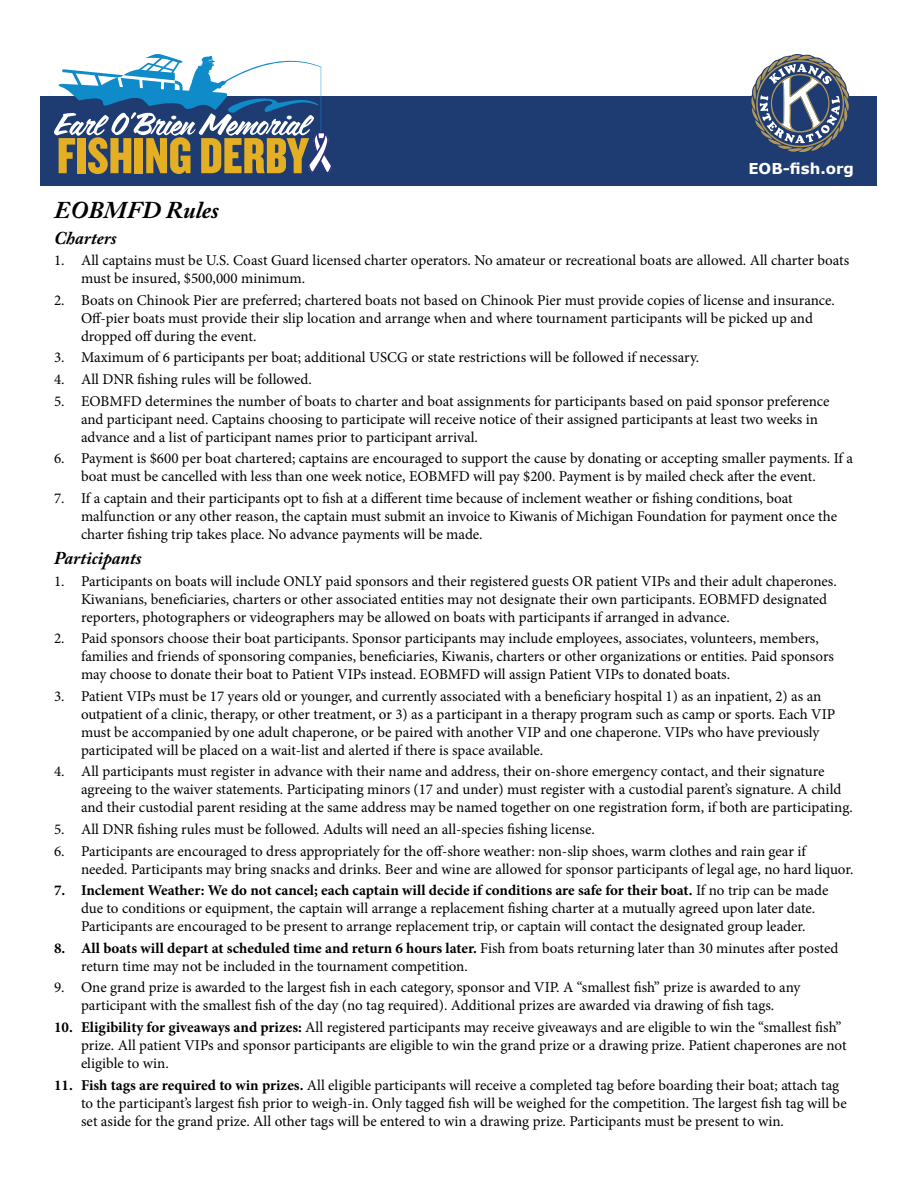
<style>
.page{position:relative;width:918px;height:1188px;background:#fff}
.page>*{position:absolute;margin:0;border:0;box-sizing:border-box;transform-origin:0 0}
.t1{font:italic 700 24px "Adobe Caslon Pro";color:#000}
.t2{font:italic 700 18px "Adobe Caslon Pro";color:#000}
.t3{font:15px/18px "Minion Pro";color:#000}
.t4{font:700 15px "Verdana";color:#fff}
.s1{font-weight:700}
</style>
<div class="page">
<div style="left:40px;top:96px;width:838px;height:90px;background:#1e3c71"></div>
<svg style="left:751px;top:54px;width:99px;height:98px"></svg>
<svg style="left:54px;top:54px;width:279px;height:120px"></svg>
<p class="t4" style="left:748px;top:159px;width:107px">EOB-fish.org</p>
<h1 class="t1" style="left:54px;top:196px;width:167px">EOBMFD Rules</h1>
<p class="t2" style="left:54px;top:227px;width:64px">Charters</p>
<p class="t3" style="left:81px;top:251px;width:770px;text-indent:-27px">1. All captains must be U.S. Coast Guard licensed charter operators. No amateur or recreational boats are allowed. All charter boats must be insured, $500,000 minimum.</p>
<p class="t3" style="left:81px;top:291px;width:756px;text-indent:-27px">2. Boats on Chinook Pier are preferred; chartered boats not based on Chinook Pier must provide copies of license and insurance.<br>Off-pier boats must provide their slip location and arrange when and where tournament participants will be picked up and dropped off during the event.</p>
<p class="t3" style="left:54px;top:349px;width:647px">3. Maximum of 6 participants per boat; additional USCG or state restrictions will be followed if necessary.</p>
<p class="t3" style="left:54px;top:370px;width:259px">4. All DNR fishing rules will be followed.</p>
<p class="t3" style="left:81px;top:392px;width:750px;text-indent:-27px">5. EOBMFD determines the number of boats to charter and boat assignments for participants based on paid sponsor preference and participant need. Captains choosing to participate will receive notice of their assigned participants at least two weeks in advance and a list of participant names prior to participant arrival.</p>
<p class="t3" style="left:81px;top:449px;width:774px;text-indent:-27px">6. Payment is $600 per boat chartered; captains are encouraged to support the cause by donating or accepting smaller payments. If a boat must be cancelled with less than one week notice, EOBMFD will pay $200. Payment is by mailed check after the event.</p>
<p class="t3" style="left:81px;top:489px;width:758px;text-indent:-27px">7. If a captain and their participants opt to fish at a different time because of inclement weather or fishing conditions, boat malfunction or any other reason, the captain must submit an invoice to Kiwanis of Michigan Foundation for payment once the charter fishing trip takes place. No advance payments will be made.</p>
<p class="t2" style="left:54px;top:547px;width:89px">Participants</p>
<p class="t3" style="left:81px;top:572px;width:757px;text-indent:-27px">1. Participants on boats will include ONLY paid sponsors and their registered guests OR patient VIPs and their adult chaperones.<br>Kiwanians, beneficiaries, charters or other associated entities may not designate their own participants. EOBMFD designated reporters, photographers or videographers may be allowed on boats with participants if arranged in advance.</p>
<p class="t3" style="left:81px;top:629px;width:755px;text-indent:-27px">2. Paid sponsors choose their boat participants. Sponsor participants may include employees, associates, volunteers, members, families and friends of sponsoring companies, beneficiaries, Kiwanis, charters or other organizations or entities. Paid sponsors may choose to donate their boat to Patient VIPs instead. EOBMFD will assign Patient VIPs to donated boats.</p>
<p class="t3" style="left:81px;top:687px;width:756px;text-indent:-27px">3. Patient VIPs must be 17 years old or younger, and currently associated with a beneficiary hospital 1) as an inpatient, 2) as an outpatient of a clinic, therapy, or other treatment, or 3) as a participant in a therapy program such as camp or sports. Each VIP must be accompanied by one adult chaperone, or be paired with another VIP and one chaperone. VIPs who have previously participated will be placed on a wait-list and alerted if there is space available.</p>
<p class="t3" style="left:81px;top:763px;width:773px;text-indent:-27px">4. All participants must register in advance with their name and address, their on-shore emergency contact, and their signature agreeing to the waiver statements. Participating minors (17 and under) must register with a custodial parent’s signature. A child and their custodial parent residing at the same address may be named together on one registration form, if both are participating.</p>
<p class="t3" style="left:54px;top:820px;width:542px">5. All DNR fishing rules must be followed. Adults will need an all-species fishing license.</p>
<p class="t3" style="left:81px;top:842px;width:774px;text-indent:-27px">6. Participants are encouraged to dress appropriately for the off-shore weather: non-slip shoes, warm clothes and rain gear if needed. Participants may bring snacks and drinks. Beer and wine are allowed for sponsor participants of legal age, no hard liquor.</p>
<p class="t3" style="left:81px;top:881px;width:749px;text-indent:-27px"><span class="s1">7. Inclement Weather: We do not cancel; each captain will decide if conditions are safe for their boat.</span> If no trip can be made due to conditions or equipment, the captain will arrange a replacement fishing charter at a mutually agreed upon later date.<br>Participants are encouraged to be present to arrange replacement trip, or captain will contact the designated group leader.</p>
<p class="t3" style="left:81px;top:939px;width:759px;text-indent:-27px"><span class="s1">8. All boats will depart at scheduled time and return 6 hours later.</span> Fish from boats returning later than 30 minutes after posted return time may not be included in the tournament competition.</p>
<p class="t3" style="left:54px;top:979px;width:748px;text-align:center">9. One grand prize is awarded to the largest fish in each category, sponsor and VIP. A “smallest fish” prize is awarded to any participant with the smallest fish of the day (no tag required). Additional prizes are awarded via drawing of fish tags.</p>
<p class="t3" style="left:81px;top:1018px;width:767px;text-indent:-27px"><span class="s1">10. Eligibility for giveaways and prizes:</span> All registered participants may receive giveaways and are eligible to win the “smallest fish” prize. All patient VIPs and sponsor participants are eligible to win the grand prize or a drawing prize. Patient chaperones are not eligible to win.</p>
<p class="t3" style="left:81px;top:1076px;width:767px;text-indent:-27px"><span class="s1">11. Fish tags are required to win prizes.</span> All eligible participants will receive a completed tag before boarding their boat; attach tag to the participant’s largest fish prior to weigh-in. Only tagged fish will be weighed for the competition. The largest fish tag will be set aside for the grand prize. All other tags will be entered to win a drawing prize. Participants must be present to win.</p>
</div>
